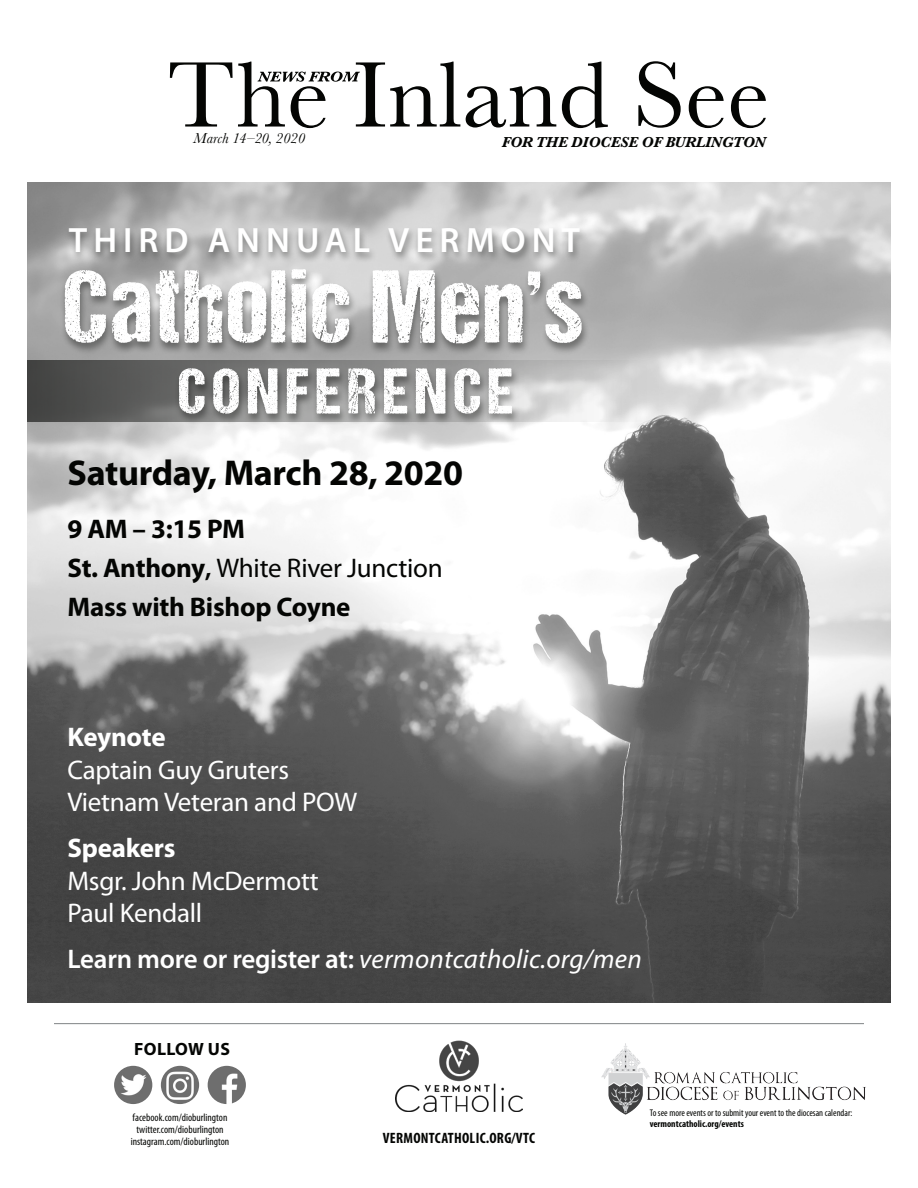
<style>
.page{position:relative;width:918px;height:1188px;background:#fff}
.page>*{position:absolute;margin:0;border:0;box-sizing:border-box;transform-origin:0 0}
.t1{font:103.95px "DCC Ash";letter-spacing:.025em;color:#fff}
.t2{font:64.8px "DCC Ash";letter-spacing:.105em;color:#fff}
.t3{font:700 36px "Myriad Pro";letter-spacing:-.01em;color:#040503}
.t4{font:600 35.25px "Myriad Pro";letter-spacing:.17em;color:#fff}
.t5{font:27px/32.4px "Myriad Pro";letter-spacing:-.01em;color:#fff}
.t6{font:700 27px/39.2px "Myriad Pro";letter-spacing:-.01em;color:#040503}
.t7{font:italic 27px "Myriad Pro";letter-spacing:.01em;color:#fff}
.t8{font:700 27px "Myriad Pro";letter-spacing:-.01em;color:#fff}
.t9{font:700 17.85px "Myriad Pro";letter-spacing:.02em;color:#040503}
.t10{font:italic 700 15px "Baskerville";letter-spacing:-.01em;color:#040503}
.t11{font:700 condensed 15px "Myriad Pro";letter-spacing:.02em;color:#040503}
.t12{font:italic 15px "Baskerville";letter-spacing:-.01em;color:#040503}
.t13{font:condensed 10.8px/12.1px "Myriad Pro";color:#040503;text-align:center}
.t14{font:condensed 9.75px "Myriad Pro";color:#040503}
.t15{font:700 condensed 9.75px "Myriad Pro";color:#040503}
.s1{font-weight:600}
.s2{font-weight:400}
.s3{font-weight:600;font-style:normal}
</style>
<div class="page">
<svg style="left:170px;top:61px;width:596px;height:67px"></svg>
<img style="left:114px;top:1066px;width:38px;height:38px;border-radius:19px">
<img style="left:208px;top:1066px;width:38px;height:38px;border-radius:19px">
<img style="left:161px;top:1066px;width:38px;height:38px;border-radius:19px">
<img style="left:602px;top:1043px;width:264px;height:72px">
<img style="left:396px;top:1041px;width:126px;height:70px">
<hr style="left:54px;top:1023px;width:810px;height:1px;background:#808385">
<img style="left:27px;top:183px;width:864px;height:819px">
<svg style="left:27px;top:360px;width:637px;height:62px;background:#929291"></svg>
<div style="left:64px;top:226px;width:524px;height:38px;background:#040503;opacity:.4"></div>
<div style="left:60px;top:268px;width:530px;height:88px;background:#040503;opacity:.4"></div>
<div style="left:174px;top:368px;width:346px;height:58px;background:#040503;opacity:.4"></div>
<h3 class="t12" style="left:194px;top:128px;width:113px">March 14–20, 2020</h3>
<h3 class="t10" style="left:502px;top:132px;width:266px">FOR THE DIOCESE OF BURLINGTON</h3>
<h3 class="t4" style="left:69px;top:217px;width:513px">THIRD ANNUAL VERMONT</h3>
<h1 class="t1" style="left:63px;top:251px;width:521px">Catholic Men’s</h1>
<h2 class="t2" style="left:178px;top:356px;width:336px">CONFERENCE</h2>
<h3 class="t3" style="left:68px;top:449px;width:397px">Saturday, March 28, 2020</h3>
<h3 class="t6" style="left:68px;top:508px;width:377px">9 AM – 3:15 PM<br>St. Anthony<span class="s1">,</span> <span class="s2">White River Junction<br></span>Mass with Bishop Coyne</h3>
<h3 class="t8" style="left:68px;top:720px;width:100px">Keynote</h3>
<h3 class="t5" style="left:68px;top:753px;width:291px">Captain Guy Gruters<br>Vietnam Veteran and POW</h3>
<h3 class="t8" style="left:68px;top:830px;width:109px">Speakers</h3>
<h3 class="t5" style="left:68px;top:864px;width:253px">Msgr. John McDermott<br>Paul Kendall</h3>
<h3 class="t7" style="left:68px;top:942px;width:576px"><span class="s3">Learn more or register at:</span> vermontcatholic.org/men</h3>
<h3 class="t9" style="left:134px;top:1038px;width:97px">FOLLOW US</h3>
<p class="t13" style="left:131px;top:1111px;width:100px">facebook.com/dioburlington twitter.com/dioburlington instagram.com/dioburlington</p>
<h3 class="t11" style="left:383px;top:1129px;width:154px">VERMONTCATHOLIC.ORG/VTC</h3>
<p class="t14" style="left:650px;top:1107px;width:204px">To see more events or to submit your event to the diocesan calendar:</p>
<p class="t15" style="left:650px;top:1117px;width:96px">vermontcatholic.org/events</p>
</div>
